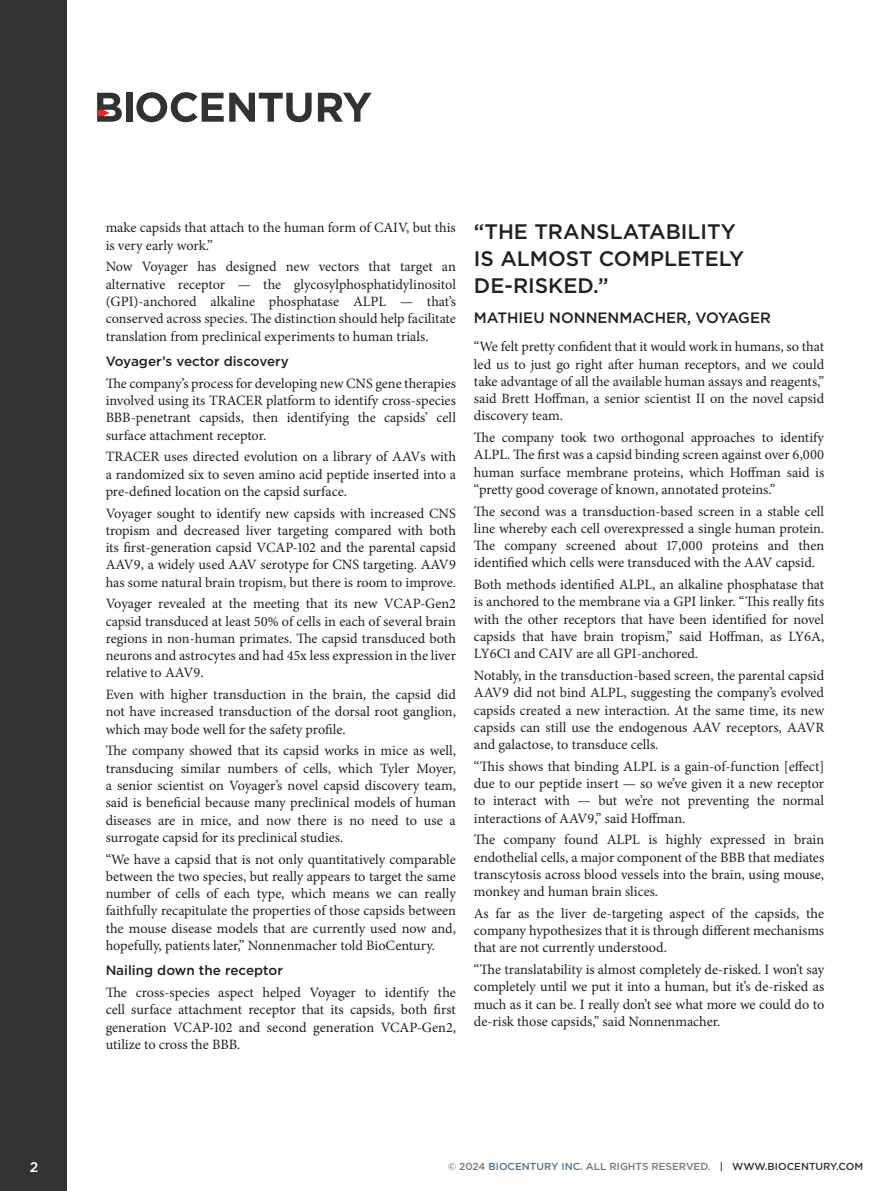
<style>
.page{position:relative;width:893px;height:1191px;background:#fff}
.page>*{position:absolute;margin:0;border:0;box-sizing:border-box;transform-origin:0 0}
.t1{font:500 21px/27px "Gotham";color:#231f20}
.t2{font:500 15px "Gotham";color:#231f20}
.t3{font:14.25px/17.2px "Minion Pro";color:#231f20;text-align:justify}
.t4{font:500 13.95px "Gotham";color:#fff}
.t5{font:500 13.5px "Gotham";color:#231f20}
.t6{font:500 10.2px "Gotham";color:#787779}
.s1{color:#4e7592}
.s2{color:#313232}
</style>
<div class="page">
<div style="left:0;top:0;width:67px;height:1191px;background:#323332"></div>
<div style="left:126px;top:93px;width:6px;height:29px;background:#313232"></div>
<svg style="left:136px;top:92px;width:176px;height:30px"></svg>
<svg style="left:318px;top:93px;width:54px;height:29px"></svg>
<svg style="left:97px;top:93px;width:25px;height:29px"></svg>
<p class="t3" style="left:106px;top:219px;width:352px">make capsids that attach to the human form of CAIV, but this is very early work.”</p>
<p class="t3" style="left:106px;top:258px;width:352px">Now Voyager has designed new vectors that target an alternative receptor — the glycosylphosphatidylinositol (GPI)-anchored alkaline phosphatase ALPL — that’s conserved across species. The distinction should help facilitate translation from preclinical experiments to human trials.</p>
<p class="t5" style="left:106px;top:352px;width:185px">Voyager’s vector discovery</p>
<p class="t3" style="left:106px;top:375px;width:352px">The company’s process for developing new CNS gene therapies involved using its TRACER platform to identify cross-species BBB-penetrant capsids, then identifying the capsids’ cell surface attachment receptor.</p>
<p class="t3" style="left:106px;top:448px;width:352px">TRACER uses directed evolution on a library of AAVs with a randomized six to seven amino acid peptide inserted into a pre-defined location on the capsid surface.</p>
<p class="t3" style="left:106px;top:504px;width:352px">Voyager sought to identify new capsids with increased CNS tropism and decreased liver targeting compared with both its first-generation capsid VCAP-102 and the parental capsid AAV9, a widely used AAV serotype for CNS targeting. AAV9 has some natural brain tropism, but there is room to improve.</p>
<p class="t3" style="left:106px;top:595px;width:352px">Voyager revealed at the meeting that its new VCAP-Gen2 capsid transduced at least 50% of cells in each of several brain regions in non-human primates. The capsid transduced both neurons and astrocytes and had 45x less expression in the liver relative to AAV9.</p>
<p class="t3" style="left:106px;top:686px;width:352px">Even with higher transduction in the brain, the capsid did not have increased transduction of the dorsal root ganglion, which may bode well for the safety profile.</p>
<p class="t3" style="left:106px;top:742px;width:352px">The company showed that its capsid works in mice as well, transducing similar numbers of cells, which Tyler Moyer, a senior scientist on Voyager’s novel capsid discovery team, said is beneficial because many preclinical models of human diseases are in mice, and now there is no need to use a surrogate capsid for its preclinical studies.</p>
<p class="t3" style="left:106px;top:850px;width:352px">“We have a capsid that is not only quantitatively comparable between the two species, but really appears to target the same number of cells of each type, which means we can really faithfully recapitulate the properties of those capsids between the mouse disease models that are currently used now and, hopefully, patients later,” Nonnenmacher told BioCentury.</p>
<p class="t5" style="left:106px;top:961px;width:179px">Nailing down the receptor</p>
<p class="t3" style="left:106px;top:984px;width:352px">The cross-species aspect helped Voyager to identify the cell surface attachment receptor that its capsids, both first generation VCAP-102 and second generation VCAP-Gen2, utilize to cross the BBB.</p>
<h1 class="t1" style="left:474px;top:218px;width:272px">“THE TRANSLATABILITY<br>IS ALMOST COMPLETELY<br>DE-RISKED.”</h1>
<p class="t2" style="left:474px;top:308px;width:298px">MATHIEU NONNENMACHER, VOYAGER</p>
<p class="t3" style="left:474px;top:338px;width:352px">“We felt pretty confident that it would work in humans, so that led us to just go right after human receptors, and we could take advantage of all the available human assays and reagents,” said Brett Hoffman, a senior scientist II on the novel capsid discovery team.</p>
<p class="t3" style="left:474px;top:429px;width:352px">The company took two orthogonal approaches to identify ALPL. The first was a capsid binding screen against over 6,000 human surface membrane proteins, which Hoffman said is “pretty good coverage of known, annotated proteins.”</p>
<p class="t3" style="left:474px;top:502px;width:352px">The second was a transduction-based screen in a stable cell line whereby each cell overexpressed a single human protein.<br>The company screened about 17,000 proteins and then identified which cells were transduced with the AAV capsid.</p>
<p class="t3" style="left:474px;top:576px;width:352px">Both methods identified ALPL, an alkaline phosphatase that is anchored to the membrane via a GPI linker. “This really fits with the other receptors that have been identified for novel capsids that have brain tropism,” said Hoffman, as LY6A, LY6C1 and CAIV are all GPI-anchored.</p>
<p class="t3" style="left:474px;top:667px;width:352px">Notably, in the transduction-based screen, the parental capsid AAV9 did not bind ALPL, suggesting the company’s evolved capsids created a new interaction. At the same time, its new capsids can still use the endogenous AAV receptors, AAVR and galactose, to transduce cells.</p>
<p class="t3" style="left:474px;top:757px;width:352px">“This shows that binding ALPL is a gain-of-function [effect] due to our peptide insert — so we’ve given it a new receptor to interact with — but we’re not preventing the normal interactions of AAV9,” said Hoffman.</p>
<p class="t3" style="left:474px;top:831px;width:352px">The company found ALPL is highly expressed in brain endothelial cells, a major component of the BBB that mediates transcytosis across blood vessels into the brain, using mouse, monkey and human brain slices.</p>
<p class="t3" style="left:474px;top:904px;width:352px">As far as the liver de-targeting aspect of the capsids, the company hypothesizes that it is through different mechanisms that are not currently understood.</p>
<p class="t3" style="left:474px;top:961px;width:352px">“The translatability is almost completely de-risked. I won’t say completely until we put it into a human, but it’s de-risked as much as it can be. I really don’t see what more we could do to de-risk those capsids,” said Nonnenmacher.</p>
<p class="t4" style="left:30px;top:1157px;width:10px">2</p>
<p class="t6" style="left:448px;top:1159px;width:417px">© 2024 <span class="s1">BIOCENTURY INC.</span> ALL RIGHTS RESERVED. <span class="s2">| WWW.BIOCENTURY.COM</span></p>
</div>
